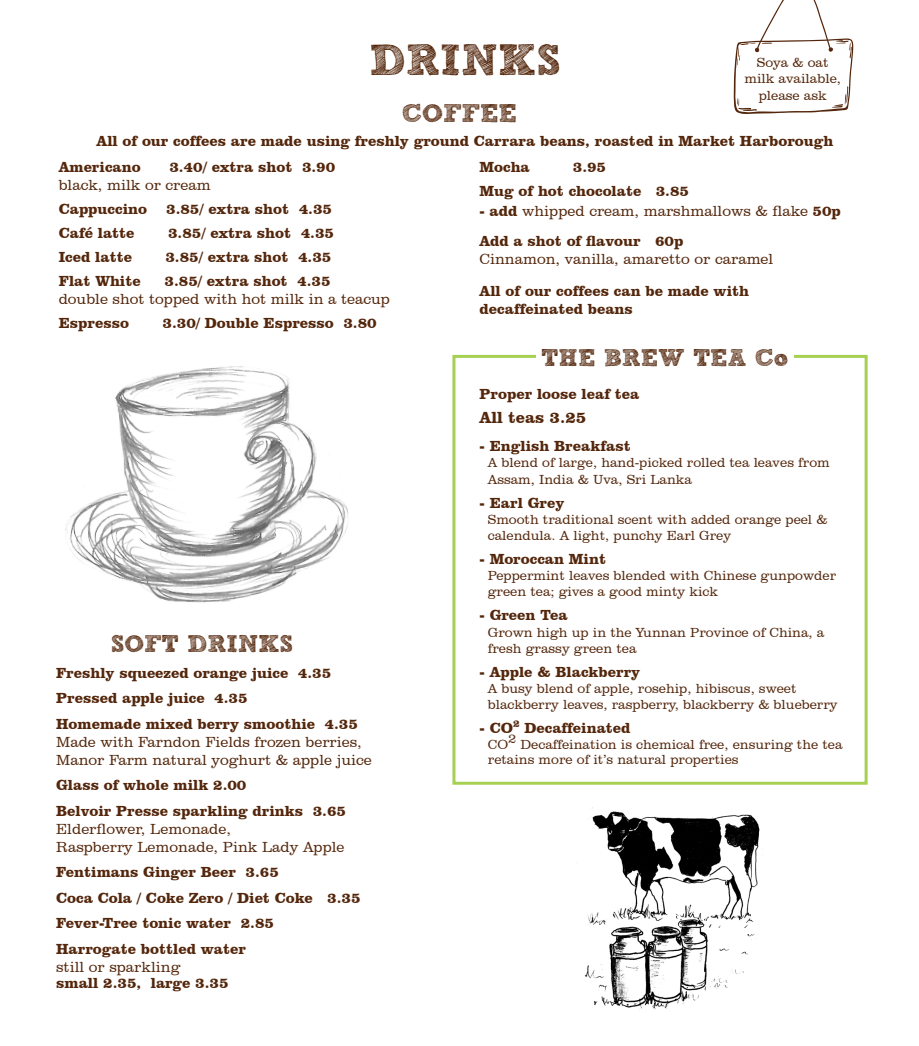
<style>
.page{position:relative;width:919px;height:1046px;background:#fff}
.page>*{position:absolute;margin:0;border:0;box-sizing:border-box;transform-origin:0 0}
.t1{font:43.5px "Sketch Rockwell";color:#54270c}
.t2{font:25.5px "Sketch Rockwell";color:#54270c}
.t3{font:24px "Sketch Rockwell";color:#54270c}
.t4{font:700 16.5px "Clarendon BT";color:#54270c}
.t5{font:700 15px "Clarendon BT";color:#54270c}
.t6{font:300 15px "Clarendon BT";color:#54270c}
.t7{font:300 13.5px/16.2px "Clarendon BT";color:#54270c}
.s1{font-weight:700}
</style>
<div class="page">
<img style="left:585px;top:807px;width:178px;height:203px">
<div style="left:452px;top:355px;width:415px;height:430px;border:3px solid #a6d052"></div>
<img style="left:65px;top:366px;width:283px;height:237px">
<div style="left:536px;top:348px;width:257px;height:27px;background:#fff"></div>
<svg style="left:733px;top:0;width:120px;height:114px"></svg>
<p class="t1" style="left:369px;top:36px;width:193px">DRINKS</p>
<p class="t2" style="left:402px;top:100px;width:117px">COFFEE</p>
<p class="t7" style="left:756px;top:54px;width:73px">Soya &amp; oat</p>
<p class="t7" style="left:744px;top:70px;width:98px;text-align:center">milk available, please ask</p>
<p class="t5" style="left:97px;top:132px;width:738px">All of our coffees are made using freshly ground Carrara beans, roasted in Market Harborough</p>
<p class="t5" style="left:59px;top:158px;width:83px">Americano</p>
<p class="t5" style="left:169px;top:158px;width:167px">3.40/ extra shot 3.90</p>
<p class="t6" style="left:59px;top:176px;width:153px">black, milk or cream</p>
<p class="t5" style="left:59px;top:200px;width:90px">Cappuccino</p>
<p class="t5" style="left:166px;top:200px;width:167px">3.85/ extra shot 4.35</p>
<p class="t5" style="left:59px;top:224px;width:77px">Café latte</p>
<p class="t5" style="left:168px;top:224px;width:167px">3.85/ extra shot 4.35</p>
<p class="t5" style="left:59px;top:248px;width:75px">Iced latte</p>
<p class="t5" style="left:165px;top:248px;width:167px">3.85/ extra shot 4.35</p>
<p class="t5" style="left:59px;top:272px;width:83px">Flat White</p>
<p class="t5" style="left:164px;top:272px;width:167px">3.85/ extra shot 4.35</p>
<p class="t6" style="left:59px;top:290px;width:333px">double shot topped with hot milk in a teacup</p>
<p class="t5" style="left:59px;top:314px;width:72px">Espresso</p>
<p class="t5" style="left:162px;top:314px;width:216px">3.30/ Double Espresso 3.80</p>
<p class="t3" style="left:111px;top:630px;width:183px">SOFT DRINKS</p>
<p class="t5" style="left:56px;top:663px;width:276px">Freshly squeezed orange juice 4.35</p>
<p class="t5" style="left:56px;top:689px;width:193px">Pressed apple juice 4.35</p>
<p class="t5" style="left:56px;top:714px;width:303px">Homemade mixed berry smoothie 4.35</p>
<p class="t6" style="left:56px;top:732px;width:307px">Made with Farndon Fields frozen berries,</p>
<p class="t6" style="left:56px;top:750px;width:317px">Manor Farm natural yoghurt &amp; apple juice</p>
<p class="t5" style="left:56px;top:776px;width:192px">Glass of whole milk 2.00</p>
<p class="t5" style="left:56px;top:801px;width:291px">Belvoir Presse sparkling drinks 3.65</p>
<p class="t6" style="left:56px;top:819px;width:176px">Elderflower, Lemonade,</p>
<p class="t6" style="left:56px;top:837px;width:290px">Raspberry Lemonade, Pink Lady Apple</p>
<p class="t5" style="left:56px;top:863px;width:224px">Fentimans Ginger Beer 3.65</p>
<p class="t5" style="left:56px;top:888px;width:306px">Coca Cola / Coke Zero / Diet Coke 3.35</p>
<p class="t5" style="left:56px;top:914px;width:219px">Fever-Tree tonic water 2.85</p>
<p class="t5" style="left:56px;top:939px;width:191px">Harrogate bottled water</p>
<p class="t6" style="left:56px;top:957px;width:126px">still or sparkling</p>
<p class="t5" style="left:56px;top:974px;width:174px">small 2.35, large 3.35</p>
<p class="t5" style="left:479px;top:158px;width:52px">Mocha</p>
<p class="t5" style="left:572px;top:158px;width:35px">3.95</p>
<p class="t5" style="left:479px;top:182px;width:211px">Mug of hot chocolate 3.85</p>
<p class="t6" style="left:479px;top:202px;width:363px"><span class="s1">- add</span> whipped cream, marshmallows &amp; flake <span class="s1">50p</span></p>
<p class="t5" style="left:479px;top:232px;width:205px">Add a shot of flavour 60p</p>
<p class="t6" style="left:479px;top:250px;width:295px">Cinnamon, vanilla, amaretto or caramel</p>
<p class="t5" style="left:479px;top:282px;width:271px">All of our coffees can be made with</p>
<p class="t5" style="left:479px;top:300px;width:155px">decaffeinated beans</p>
<p class="t3" style="left:541px;top:345px;width:249px">THE BREW TEA Co</p>
<p class="t5" style="left:479px;top:384px;width:161px">Proper loose leaf tea</p>
<p class="t4" style="left:479px;top:407px;width:108px">All teas 3.25</p>
<p class="t5" style="left:479px;top:437px;width:153px">- English Breakfast</p>
<p class="t7" style="left:488px;top:455px;width:343px">A blend of large, hand-picked rolled tea leaves from<br>Assam, India &amp; Uva, Sri Lanka</p>
<p class="t5" style="left:479px;top:493px;width:86px">- Earl Grey</p>
<p class="t7" style="left:488px;top:511px;width:341px">Smooth traditional scent with added orange peel &amp; calendula. A light, punchy Earl Grey</p>
<p class="t5" style="left:479px;top:550px;width:128px">- Moroccan Mint</p>
<p class="t7" style="left:488px;top:567px;width:350px">Peppermint leaves blended with Chinese gunpowder green tea; gives a good minty kick</p>
<p class="t5" style="left:479px;top:606px;width:90px">- Green Tea</p>
<p class="t7" style="left:488px;top:624px;width:338px">Grown high up in the Yunnan Province of China, a fresh grassy green tea</p>
<p class="t5" style="left:479px;top:662px;width:162px">- Apple &amp; Blackberry</p>
<p class="t7" style="left:488px;top:680px;width:351px">A busy blend of apple, rosehip, hibiscus, sweet blackberry leaves, raspberry, blackberry &amp; blueberry</p>
<p class="t5" style="left:479px;top:719px;width:152px">- CO<sup>2</sup> Decaffeinated</p>
<p class="t7" style="left:488px;top:737px;width:356px;line-height:15px">CO2 Decaffeination is chemical free, ensuring the tea retains more of it’s natural properties</p>
</div>
